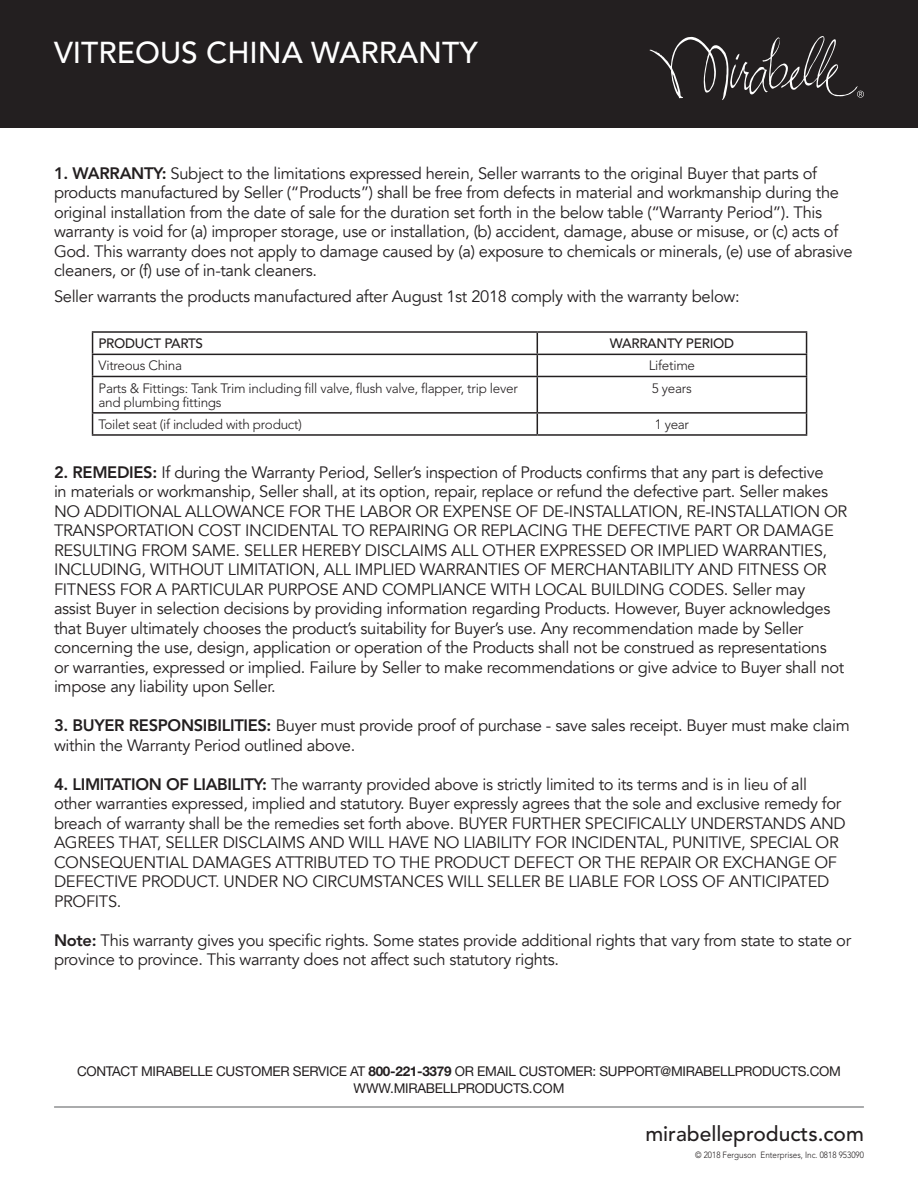
<style>
.page{position:relative;width:918px;height:1188px;background:#fff}
.page>*{position:absolute;margin:0;border:0;box-sizing:border-box;transform-origin:0 0}
.t1{font:500 30px "Avenir";color:#fff}
.t2{font:500 21px "Avenir";color:#231f20}
.t3{font:16.5px/19.5px "Avenir";letter-spacing:-.02em;color:#231f20}
.t4{font:300 13.5px/14.2px "Avenir";letter-spacing:-.02em;color:#231f20}
.t5{font:13.5px/16.5px "Helvetica Neue LT Std";letter-spacing:-.02em;color:#231f20;text-align:center}
.t6{font:500 13.5px "Avenir";letter-spacing:-.02em;color:#231f20}
.t7{font:300 9px "Avenir";color:#231f20;scale:.9 1}
.s1{font-weight:800}
.s2{font-weight:700}
</style>
<div class="page">
<div style="left:0;top:0;width:918px;height:128px;background:#231f20"></div>
<hr style="left:54px;top:1107px;width:810px;height:1px;background:#57585a">
<svg style="left:649px;top:36px;width:215px;height:64px"></svg>
<hr style="left:92px;top:331px;width:445px;height:2px;background:#231f20">
<hr style="left:537px;top:331px;width:270px;height:2px;background:#231f20">
<hr style="left:92px;top:354px;width:445px;height:1px;background:#231f20">
<svg style="left:92px;top:333px;width:1px;height:43px"></svg>
<hr style="left:537px;top:354px;width:270px;height:1px;background:#231f20">
<svg style="left:537px;top:333px;width:1px;height:43px"></svg>
<svg style="left:806px;top:333px;width:1px;height:43px"></svg>
<hr style="left:92px;top:376px;width:445px;height:1px;background:#231f20">
<hr style="left:92px;top:377px;width:1px;height:35px;background:#231f20">
<hr style="left:537px;top:376px;width:270px;height:1px;background:#231f20">
<hr style="left:537px;top:377px;width:1px;height:35px;background:#231f20">
<hr style="left:806px;top:377px;width:1px;height:35px;background:#231f20">
<hr style="left:92px;top:412px;width:445px;height:2px;background:#231f20">
<svg style="left:92px;top:414px;width:1px;height:20px"></svg>
<hr style="left:537px;top:412px;width:270px;height:2px;background:#231f20">
<svg style="left:537px;top:414px;width:1px;height:20px"></svg>
<svg style="left:806px;top:414px;width:1px;height:20px"></svg>
<hr style="left:92px;top:434px;width:445px;height:2px;background:#231f20">
<hr style="left:537px;top:434px;width:270px;height:2px;background:#231f20">
<h1 class="t1" style="left:54px;top:36px;width:425px">VITREOUS CHINA WARRANTY</h1>
<p class="t3" style="left:54px;top:163px;width:800px"><span class="s1">1. WARRANTY:</span> Subject to the limitations expressed herein, Seller warrants to the original Buyer that parts of products manufactured by Seller (“Products”) shall be free from defects in material and workmanship during the original installation from the date of sale for the duration set forth in the below table (“Warranty Period”). This warranty is void for (a) improper storage, use or installation, (b) accident, damage, abuse or misuse, or (c) acts of God. This warranty does not apply to damage caused by (a) exposure to chemicals or minerals, (e) use of abrasive cleaners, or (f) use of in-tank cleaners.</p>
<p class="t3" style="left:54px;top:287px;width:687px">Seller warrants the products manufactured after August 1st 2018 comply with the warranty below:</p>
<p class="t6" style="left:99px;top:336px;width:106px">PRODUCT PARTS</p>
<p class="t6" style="left:610px;top:336px;width:126px">WARRANTY PERIOD</p>
<p class="t4" style="left:99px;top:359px;width:85px">Vitreous China</p>
<p class="t4" style="left:649px;top:359px;width:48px">Lifetime</p>
<p class="t4" style="left:99px;top:381px;width:421px">Parts &amp; Fittings: Tank Trim including fill valve, flush valve, flapper, trip lever and plumbing fittings</p>
<p class="t4" style="left:652px;top:381px;width:41px">5 years</p>
<p class="t4" style="left:99px;top:417px;width:205px">Toilet seat (if included with product)</p>
<p class="t4" style="left:655px;top:417px;width:36px">1 year</p>
<p class="t3" style="left:54px;top:463px;width:795px"><span class="s1">2. REMEDIES:</span> If during the Warranty Period, Seller’s inspection of Products confirms that any part is defective<br>in materials or workmanship, Seller shall, at its option, repair, replace or refund the defective part. Seller makes NO ADDITIONAL ALLOWANCE FOR THE LABOR OR EXPENSE OF DE-INSTALLATION, RE-INSTALLATION OR TRANSPORTATION COST INCIDENTAL TO REPAIRING OR REPLACING THE DEFECTIVE PART OR DAMAGE RESULTING FROM SAME. SELLER HEREBY DISCLAIMS ALL OTHER EXPRESSED OR IMPLIED WARRANTIES, INCLUDING, WITHOUT LIMITATION, ALL IMPLIED WARRANTIES OF MERCHANTABILITY AND FITNESS OR FITNESS FOR A PARTICULAR PURPOSE AND COMPLIANCE WITH LOCAL BUILDING CODES. Seller may<br>assist Buyer in selection decisions by providing information regarding Products. However, Buyer acknowledges that Buyer ultimately chooses the product’s suitability for Buyer’s use. Any recommendation made by Seller concerning the use, design, application or operation of the Products shall not be construed as representations<br>or warranties, expressed or implied. Failure by Seller to make recommendations or give advice to Buyer shall not impose any liability upon Seller.</p>
<p class="t3" style="left:54px;top:716px;width:797px"><span class="s1">3. BUYER RESPONSIBILITIES:</span> Buyer must provide proof of purchase - save sales receipt. Buyer must make claim within the Warranty Period outlined above.</p>
<p class="t3" style="left:54px;top:775px;width:793px"><span class="s1">4. LIMITATION OF LIABILITY:</span> The warranty provided above is strictly limited to its terms and is in lieu of all other warranties expressed, implied and statutory. Buyer expressly agrees that the sole and exclusive remedy for breach of warranty shall be the remedies set forth above. BUYER FURTHER SPECIFICALLY UNDERSTANDS AND AGREES THAT, SELLER DISCLAIMS AND WILL HAVE NO LIABILITY FOR INCIDENTAL, PUNITIVE, SPECIAL OR CONSEQUENTIAL DAMAGES ATTRIBUTED TO THE PRODUCT DEFECT OR THE REPAIR OR EXCHANGE OF DEFECTIVE PRODUCT. UNDER NO CIRCUMSTANCES WILL SELLER BE LIABLE FOR LOSS OF ANTICIPATED PROFITS.</p>
<p class="t3" style="left:54px;top:931px;width:799px"><span class="s1">Note:</span> This warranty gives you specific rights. Some states provide additional rights that vary from state to state or province to province. This warranty does not affect such statutory rights.</p>
<p class="t5" style="left:77px;top:1063px;width:766px">CONTACT MIRABELLE CUSTOMER SERVICE AT <span class="s2">800-221-3379</span> OR EMAIL CUSTOMER: SUPPORT@MIRABELLPRODUCTS.COM<br>WWW.MIRABELLPRODUCTS.COM</p>
<p class="t2" style="left:645px;top:1122px;width:220px">mirabelleproducts.com</p>
<p class="t7" style="left:695px;top:1150px;width:189px">© 2018 Ferguson Enterprises, Inc. 0818 953090</p>
</div>
